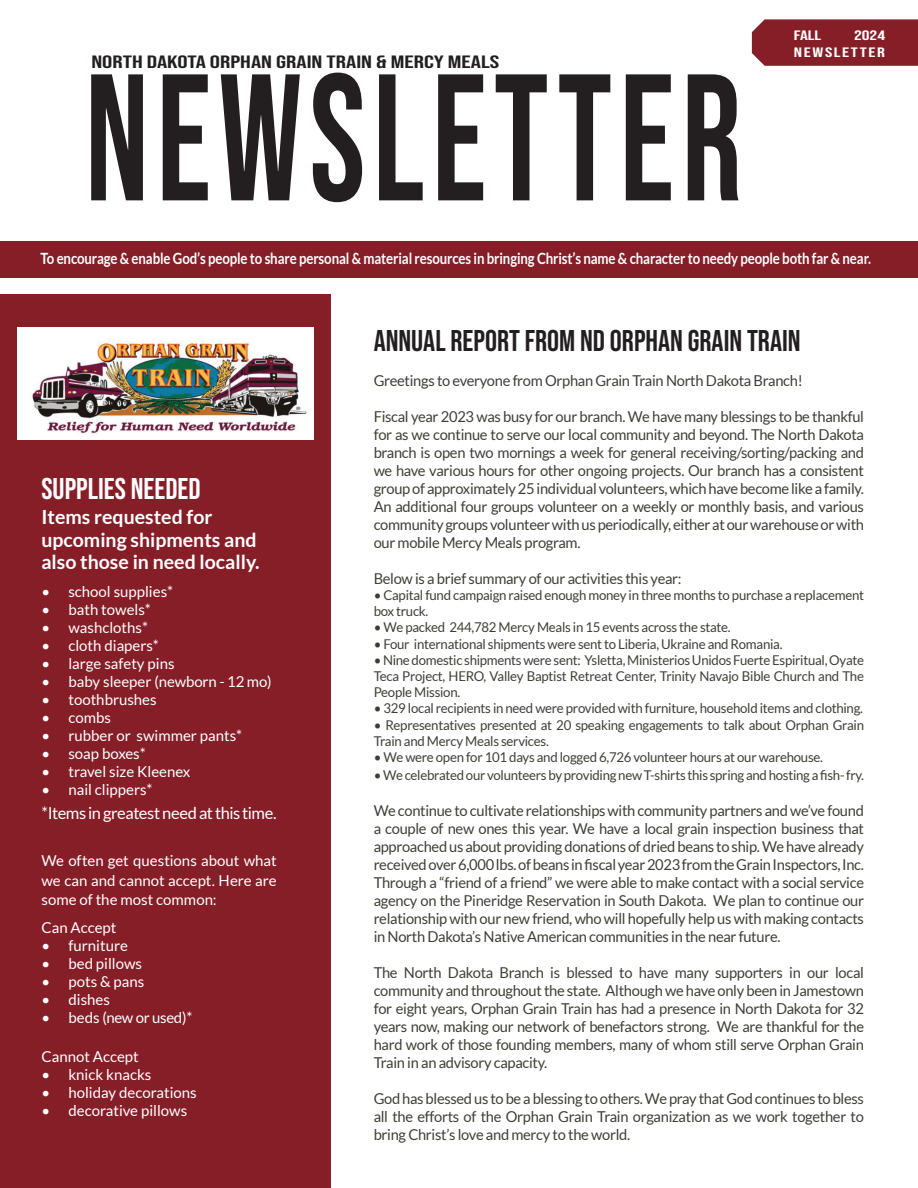
<style>
.page{position:relative;width:918px;height:1188px;background:#fff}
.page>*{position:absolute;margin:0;border:0;box-sizing:border-box;transform-origin:0 0}
.t1{font:180px "Bebas Neue";letter-spacing:.05em;color:#231f20;scale:.83 1}
.t2{font:30px "Bebas Neue";color:#231f20}
.t3{font:30px "Bebas Neue";color:#fff}
.t4{font:700 19.5px/22.5px "Lato";color:#fff}
.t5{font:17.85px "Bebas Neue";color:#231f20;scale:1.43 1}
.t6{font:16.5px "Lato";letter-spacing:-.03em;color:#fff}
.t7{font:700 15.6px "Lato";letter-spacing:-.01em;color:#fff;scale:.85 1}
.t8{font:15px/18px "Lato";letter-spacing:-.02em;color:#3f3e36;text-align:justify}
.t9{font:15px/19.5px "Lato";color:#fff;text-align:justify}
.t10{font:15px "Lato";letter-spacing:-.02em;color:#fff}
.t11{font:13.65px/16.5px "Bebas Neue";letter-spacing:.085em;color:#fff;text-align:right;scale:1.43 1}
.t12{font:13.5px/16.2px "Lato";letter-spacing:-.02em;color:#3f3e36}
</style>
<div class="page">
<div style="left:0;top:295px;width:331px;height:893px;background:#861e28"></div>
<div style="left:752px;top:19px;width:166px;height:47px;background:#861e28"></div>
<div style="left:0;top:241px;width:918px;height:37px;background:#861e28"></div>
<img style="left:17px;top:328px;width:296px;height:111px">
<p class="t5" style="left:91px;top:52px;width:287px">NORTH DAKOTA ORPHAN GRAIN TRAIN &amp; MERCY MEALS</p>
<h1 class="t1" style="left:85px;top:36px;width:793px">NEWSLETTER</h1>
<p class="t11" style="left:794px;top:27px;width:65px">2024<br>NEWSLETTER</p>
<p class="t11" style="left:794px;top:27px;width:21px">FALL</p>
<p class="t7" style="left:40px;top:250px;width:979px">To encourage &amp; enable God’s people to share personal &amp; material resources in bringing Christ’s name &amp; character to needy people both far &amp; near.</p>
<h2 class="t3" style="left:41px;top:472px;width:161px">SUPPLIES NEEDED</h2>
<h3 class="t4" style="left:41px;top:506px;width:220px">Items requested for upcoming shipments and also those in need locally.</h3>
<p class="t9" style="left:41px;top:581px;width:133px">• school supplies*</p>
<p class="t9" style="left:41px;top:599px;width:111px">• bath towels*</p>
<p class="t9" style="left:41px;top:617px;width:108px">• washcloths*</p>
<p class="t9" style="left:41px;top:635px;width:119px">• cloth diapers*</p>
<p class="t9" style="left:41px;top:653px;width:135px">• large safety pins</p>
<p class="t9" style="left:41px;top:671px;width:232px">• baby sleeper (newborn - 12 mo)</p>
<p class="t9" style="left:41px;top:689px;width:117px">• toothbrushes</p>
<p class="t9" style="left:41px;top:707px;width:71px">• combs</p>
<p class="t9" style="left:41px;top:725px;width:202px">• rubber or swimmer pants*</p>
<p class="t9" style="left:41px;top:743px;width:106px">• soap boxes*</p>
<p class="t9" style="left:41px;top:761px;width:150px">• travel size Kleenex</p>
<p class="t9" style="left:41px;top:779px;width:113px">• nail clippers*</p>
<p class="t6" style="left:41px;top:803px;width:237px">*Items in greatest need at this time.</p>
<p class="t9" style="left:41px;top:851px;width:237px">We often get questions about what we can and cannot accept. Here are some of the most common:</p>
<p class="t9" style="left:41px;top:918px;width:77px">Can Accept</p>
<p class="t9" style="left:41px;top:936px;width:88px">• furniture</p>
<p class="t9" style="left:41px;top:954px;width:102px">• bed pillows</p>
<p class="t9" style="left:41px;top:972px;width:104px">• pots &amp; pans</p>
<p class="t9" style="left:41px;top:990px;width:70px">• dishes</p>
<p class="t10" style="left:41px;top:1009px;width:153px">• beds (new or used)*</p>
<p class="t9" style="left:41px;top:1047px;width:99px">Cannot Accept</p>
<p class="t9" style="left:41px;top:1065px;width:111px">• knick knacks</p>
<p class="t9" style="left:41px;top:1083px;width:157px">• holiday decorations</p>
<p class="t9" style="left:41px;top:1101px;width:147px">• decorative pillows</p>
<h2 class="t2" style="left:374px;top:324px;width:428px">ANNUAL REPORT FROM ND ORPHAN GRAIN TRAIN</h2>
<p class="t8" style="left:374px;top:371px;width:431px">Greetings to everyone from Orphan Grain Train North Dakota Branch!</p>
<p class="t8" style="left:374px;top:407px;width:492px">Fiscal year 2023 was busy for our branch. We have many blessings to be thankful for as we continue to serve our local community and beyond. The North Dakota branch is open two mornings a week for general receiving/sorting/packing and we have various hours for other ongoing projects. Our branch has a consistent group of approximately 25 individual volunteers, which have become like a family.<br>An additional four groups volunteer on a weekly or monthly basis, and various community groups volunteer with us periodically, either at our warehouse or with our mobile Mercy Meals program.</p>
<p class="t8" style="left:374px;top:569px;width:309px">Below is a brief summary of our activities this year:</p>
<p class="t12" style="left:374px;top:587px;width:492px">• Capital fund campaign raised enough money in three months to purchase a replacement box truck.</p>
<p class="t12" style="left:374px;top:619px;width:359px">• We packed 244,782 Mercy Meals in 15 events across the state.</p>
<p class="t12" style="left:374px;top:635px;width:410px">• Four international shipments were sent to Liberia, Ukraine and Romania.</p>
<p class="t12" style="left:374px;top:652px;width:492px;text-align:justify">• Nine domestic shipments were sent: Ysletta, Ministerios Unidos Fuerte Espiritual, Oyate Teca Project, HERO, Valley Baptist Retreat Center, Trinity Navajo Bible Church and The People Mission.</p>
<p class="t12" style="left:374px;top:700px;width:491px">• 329 local recipients in need were provided with furniture, household items and clothing.</p>
<p class="t12" style="left:374px;top:716px;width:492px">• Representatives presented at 20 speaking engagements to talk about Orphan Grain<br>Train and Mercy Meals services.</p>
<p class="t12" style="left:374px;top:749px;width:451px">• We were open for 101 days and logged 6,726 volunteer hours at our warehouse.</p>
<p class="t12" style="left:374px;top:767px;width:492px">• We celebrated our volunteers by providing new T-shirts this spring and hosting a fish- fry.</p>
<p class="t8" style="left:374px;top:801px;width:492px">We continue to cultivate relationships with community partners and we’ve found a couple of new ones this year. We have a local grain inspection business that approached us about providing donations of dried beans to ship. We have already received over 6,000 lbs. of beans in fiscal year 2023 from the Grain Inspectors, Inc.<br>Through a “friend of a friend” we were able to make contact with a social service agency on the Pineridge Reservation in South Dakota. We plan to continue our relationship with our new friend, who will hopefully help us with making contacts in North Dakota’s Native American communities in the near future.</p>
<p class="t8" style="left:374px;top:963px;width:492px">The North Dakota Branch is blessed to have many supporters in our local community and throughout the state. Although we have only been in Jamestown for eight years, Orphan Grain Train has had a presence in North Dakota for 32 years now, making our network of benefactors strong. We are thankful for the hard work of those founding members, many of whom still serve Orphan Grain Train in an advisory capacity.</p>
<p class="t8" style="left:374px;top:1089px;width:492px">God has blessed us to be a blessing to others. We pray that God continues to bless all the efforts of the Orphan Grain Train organization as we work together to bring Christ’s love and mercy to the world.</p>
</div>
